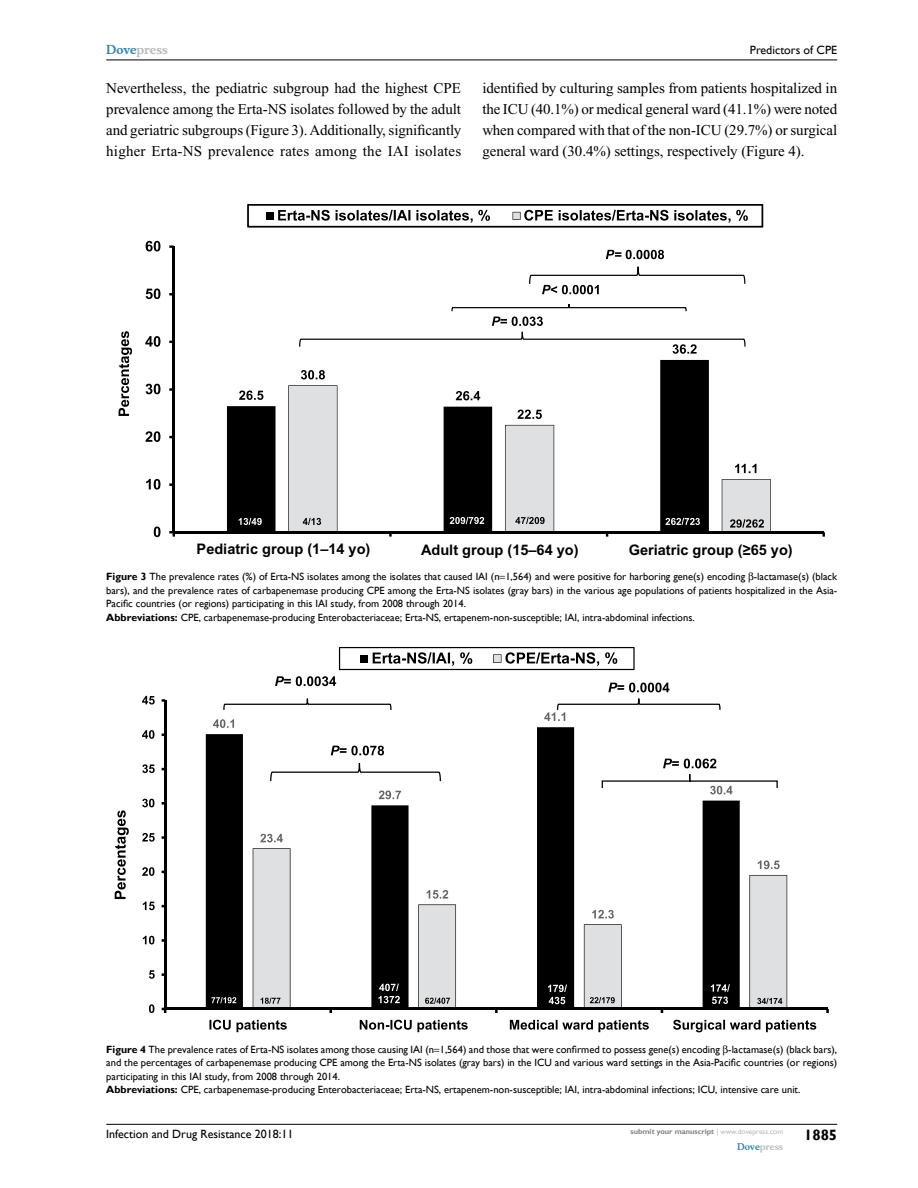
<style>
.page{position:relative;width:918px;height:1188px;background:#fff}
.page>*{position:absolute;margin:0;border:0;box-sizing:border-box;transform-origin:0 0}
.t1{font:15px/21px "Times New Roman";letter-spacing:-.005em;color:#000;text-align:justify}
.t2{font:700 15px "Gill Sans";color:#000}
.t3{font:700 14.55px "Arial";color:#000}
.t4{font:12px "Gill Sans";color:#000}
.t5{font:700 12px "Musee";color:#b8babc}
.t6{font:10.5px/13.5px "Gill Sans";color:#000}
.t7{font:700 9px "Musee";color:#b8babc}
.t8{font:700 7.5px "Gill Sans";color:#808285}
.s1{color:#3785ad}
.s2{font-weight:700}
.s3{font-weight:400;color:#b8babc}
</style>
<div class="page">
<hr style="left:106px;top:1124px;width:731px;height:1px;background:#000">
<hr style="left:106px;top:60px;width:731px;height:1px;background:#000">
<svg style="left:227px;top:360px;width:482px;height:171px"></svg>
<hr style="left:173px;top:247px;width:2px;height:285px;background:#000">
<svg style="left:169px;top:483px;width:4px;height:3px"></svg>
<svg style="left:169px;top:388px;width:4px;height:3px"></svg>
<svg style="left:169px;top:245px;width:5px;height:3px"></svg>
<hr style="left:174px;top:531px;width:650px;height:2px;background:#000">
<svg style="left:169px;top:531px;width:6px;height:6px"></svg>
<svg style="left:389px;top:533px;width:3px;height:4px"></svg>
<svg style="left:239px;top:391px;width:24px;height:9px"></svg>
<svg style="left:456px;top:391px;width:24px;height:9px"></svg>
<svg style="left:301px;top:370px;width:24px;height:9px"></svg>
<svg style="left:517px;top:410px;width:25px;height:9px"></svg>
<svg style="left:735px;top:464px;width:21px;height:9px"></svg>
<svg style="left:154px;top:527px;width:7px;height:10px"></svg>
<svg style="left:146px;top:479px;width:14px;height:11px"></svg>
<svg style="left:145px;top:431px;width:15px;height:11px"></svg>
<svg style="left:146px;top:384px;width:14px;height:10px"></svg>
<svg style="left:145px;top:336px;width:15px;height:11px"></svg>
<svg style="left:146px;top:288px;width:14px;height:11px"></svg>
<svg style="left:146px;top:241px;width:14px;height:10px"></svg>
<svg style="left:247px;top:204px;width:516px;height:24px"></svg>
<svg style="left:606px;top:250px;width:58px;height:9px"></svg>
<svg style="left:119px;top:331px;width:13px;height:85px"></svg>
<svg style="left:451px;top:304px;width:236px;height:7px"></svg>
<svg style="left:529px;top:267px;width:216px;height:27px"></svg>
<svg style="left:299px;top:332px;width:447px;height:22px"></svg>
<svg style="left:492px;top:317px;width:51px;height:9px"></svg>
<svg style="left:239px;top:518px;width:23px;height:7px"></svg>
<svg style="left:450px;top:517px;width:34px;height:7px"></svg>
<svg style="left:665px;top:518px;width:35px;height:7px"></svg>
<div style="left:288px;top:385px;width:49px;height:146px;background:#dfe0e2"></div>
<svg style="left:505px;top:425px;width:49px;height:106px;background:#d5d6d8"></svg>
<svg style="left:722px;top:479px;width:49px;height:52px;background:#cccdcf"></svg>
<svg style="left:206px;top:727px;width:534px;height:281px"></svg>
<hr style="left:164px;top:700px;width:2px;height:309px;background:#000">
<hr style="left:165px;top:1008px;width:663px;height:2px;background:#000">
<svg style="left:162px;top:1008px;width:4px;height:5px"></svg>
<svg style="left:213px;top:719px;width:21px;height:9px"></svg>
<svg style="left:379px;top:791px;width:22px;height:8px"></svg>
<svg style="left:260px;top:834px;width:23px;height:8px"></svg>
<svg style="left:758px;top:860px;width:22px;height:9px"></svg>
<svg style="left:149px;top:1004px;width:5px;height:9px"></svg>
<svg style="left:149px;top:970px;width:6px;height:9px"></svg>
<svg style="left:143px;top:936px;width:11px;height:8px"></svg>
<svg style="left:143px;top:902px;width:12px;height:8px"></svg>
<svg style="left:142px;top:867px;width:12px;height:9px"></svg>
<svg style="left:142px;top:833px;width:13px;height:9px"></svg>
<svg style="left:142px;top:799px;width:12px;height:8px"></svg>
<svg style="left:142px;top:764px;width:13px;height:9px"></svg>
<svg style="left:142px;top:730px;width:12px;height:9px"></svg>
<svg style="left:142px;top:696px;width:13px;height:9px"></svg>
<svg style="left:209px;top:1020px;width:607px;height:12px"></svg>
<svg style="left:339px;top:647px;width:296px;height:23px"></svg>
<svg style="left:275px;top:676px;width:61px;height:10px"></svg>
<svg style="left:270px;top:763px;width:171px;height:18px"></svg>
<svg style="left:331px;top:746px;width:53px;height:9px"></svg>
<svg style="left:608px;top:683px;width:61px;height:9px"></svg>
<svg style="left:548px;top:985px;width:19px;height:19px"></svg>
<svg style="left:749px;top:875px;width:38px;height:133px;background:#d3d4d6"></svg>
<svg style="left:115px;top:810px;width:14px;height:89px"></svg>
<svg style="left:223px;top:699px;width:169px;height:11px"></svg>
<svg style="left:544px;top:699px;width:177px;height:22px"></svg>
<svg style="left:602px;top:774px;width:176px;height:20px"></svg>
<svg style="left:663px;top:759px;width:53px;height:9px"></svg>
<svg style="left:211px;top:997px;width:25px;height:6px"></svg>
<svg style="left:253px;top:848px;width:37px;height:160px;background:#d8d9db"></svg>
<svg style="left:378px;top:984px;width:22px;height:19px"></svg>
<svg style="left:418px;top:890px;width:38px;height:118px;background:#d3d4d6"></svg>
<svg style="left:584px;top:910px;width:38px;height:98px;background:#d3d4d6"></svg>
<svg style="left:711px;top:984px;width:19px;height:20px"></svg>
<p class="t5" style="left:106px;top:43px;width:63px"><span class="s1">Dove</span>press</p>
<p class="t1" style="left:106px;top:77px;width:357px">Nevertheless, the pediatric subgroup had the highest CPE prevalence among the Erta-NS isolates followed by the adult and geriatric subgroups (Figure 3). Additionally, significantly higher Erta-NS prevalence rates among the IAI isolates</p>
<p class="t4" style="left:750px;top:43px;width:88px">Predictors of CPE</p>
<p class="t1" style="left:482px;top:77px;width:356px">identified by culturing samples from patients hospitalized in the ICU (40.1%) or medical general ward (41.1%) were noted when compared with that of the non-ICU (29.7%) or surgical general ward (30.4%) settings, respectively (Figure 4).</p>
<h2 class="t3" style="left:197px;top:539px;width:175px">Pediatric group (1–14 yo)</h2>
<h2 class="t3" style="left:421px;top:539px;width:159px">Adult group (15–64 yo)</h2>
<h2 class="t3" style="left:629px;top:539px;width:166px">Geriatric group (≥65 yo)</h2>
<p class="t6" style="left:106px;top:570px;width:732px"><span class="s2">Figure 3</span> The prevalence rates (%) of Erta-NS isolates among the isolates that caused IAI (n 1,564) and were positive for harboring gene(s) encoding -lactamase(s) (black bars), and the prevalence rates of carbapenemase producing CPE among the Erta-NS isolates (gray bars) in the various age populations of patients hospitalized in the Asia-Pacific countries (or regions) participating in this IAI study, from 2008 through 2014.<br><span class="s2">Abbreviations:</span> CPE, carbapenemase-producing Enterobacteriaceae; Erta-NS, ertapenem-non-susceptible; IAI, intra-abdominal infections.</p>
<p class="t6" style="left:106px;top:1042px;width:732px"><span class="s2">Figure 4</span> The prevalence rates of Erta-NS isolates among those causing IAI (n 1,564) and those that were confirmed to possess gene(s) encoding -lactamase(s) (black bars), and the percentages of carbapenemase producing CPE among the Erta-NS isolates (gray bars) in the ICU and various ward settings in the Asia-Pacific countries (or regions) participating in this IAI study, from 2008 through 2014.<br><span class="s2">Abbreviations:</span> CPE, carbapenemase-producing Enterobacteriaceae; Erta-NS, ertapenem-non-susceptible; IAI, intra-abdominal infections; ICU, intensive care unit.</p>
<p class="t4" style="left:106px;top:1127px;width:189px">Infection and Drug Resistance 2018:11</p>
<p class="t8" style="left:631px;top:1127px;width:154px">submit your manuscript <span class="s3">| www.dovepress.com</span></p>
<p class="t7" style="left:737px;top:1141px;width:48px"><span class="s1">Dove</span>press</p>
<h1 class="t2" style="left:804px;top:1126px;width:35px">1885</h1>
</div>
